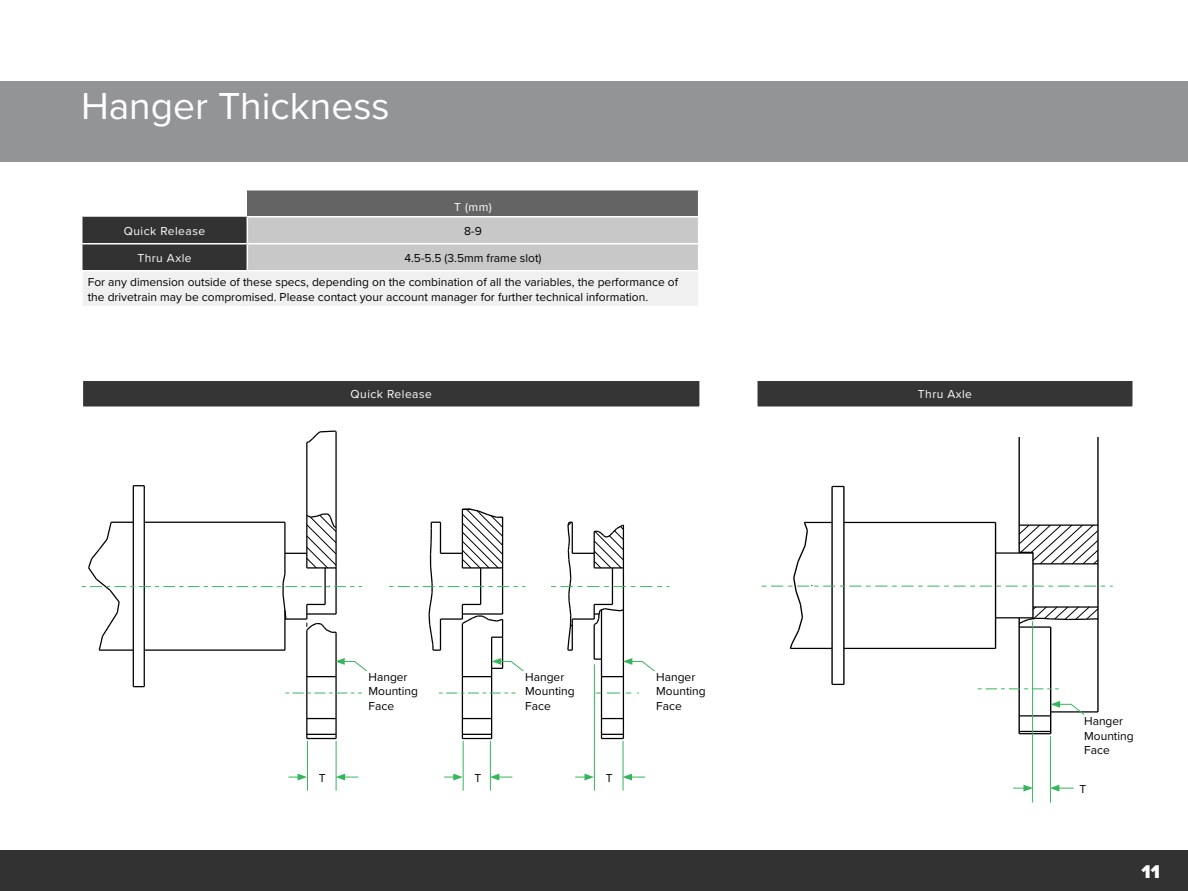
<style>
.page{position:relative;width:1188px;height:891px;background:#fff}
.page>*{position:absolute;margin:0;border:0;box-sizing:border-box;transform-origin:0 0}
.t1{font:39px "Proxima Nova";color:#fff}
.t2{font:900 19.2px "Proxima Nova";color:#fff}
.t3{font:12px/14.4px "Proxima Nova";color:#000}
.t4{font:12px "Proxima Nova";letter-spacing:.04em;color:#fff}
</style>
<div class="page">
<div style="left:0;top:850px;width:1188px;height:41px;background:#323232"></div>
<div style="left:0;top:81px;width:1188px;height:81px;background:#929495"></div>
<div style="left:82px;top:271px;width:617px;height:36px;background:#f0f0f0"></div>
<hr style="left:81px;top:270px;width:166px;height:2px;background:#fff">
<hr style="left:247px;top:270px;width:452px;height:2px;background:#fff">
<hr style="left:81px;top:306px;width:166px;height:1px;background:#fff">
<hr style="left:247px;top:306px;width:452px;height:1px;background:#fff">
<svg style="left:81px;top:190px;width:618px;height:81px;background:#9f9f9f"></svg>
<hr style="left:698px;top:272px;width:1px;height:34px;background:#fff">
<hr style="left:1019px;top:733px;width:32px;height:1px;background:#000">
<hr style="left:1019px;top:731px;width:32px;height:1px;background:#000">
<hr style="left:1019px;top:715px;width:32px;height:2px;background:#000">
<hr style="left:1051px;top:711px;width:47px;height:2px;background:#000">
<hr style="left:831px;top:486px;width:2px;height:198px;background:#000">
<hr style="left:843px;top:486px;width:2px;height:198px;background:#000">
<svg style="left:832px;top:684px;width:12px;height:1px"></svg>
<hr style="left:1019px;top:618px;width:1px;height:116px;background:#000">
<hr style="left:1019px;top:438px;width:1px;height:115px;background:#000">
<hr style="left:1050px;top:627px;width:1px;height:107px;background:#000">
<svg style="left:832px;top:486px;width:12px;height:1px"></svg>
<hr style="left:1097px;top:438px;width:2px;height:274px;background:#000">
<div style="left:82px;top:380px;width:618px;height:27px;background:#353535"></div>
<div style="left:82px;top:380px;width:619px;height:28px;border:2px solid #fff"></div>
<div style="left:757px;top:380px;width:376px;height:27px;background:#353535"></div>
<div style="left:756px;top:380px;width:378px;height:28px;border:2px solid #fff"></div>
<svg style="left:762px;top:521px;width:351px;height:129px"></svg>
<svg style="left:978px;top:688px;width:81px;height:1px"></svg>
<hr style="left:1032px;top:621px;width:1px;height:182px;background:#37b55c">
<hr style="left:1050px;top:736px;width:1px;height:67px;background:#37b55c">
<svg style="left:1013px;top:785px;width:20px;height:7px"></svg>
<svg style="left:1050px;top:785px;width:24px;height:7px"></svg>
<svg style="left:307px;top:734px;width:28px;height:5px"></svg>
<svg style="left:307px;top:718px;width:28px;height:1px"></svg>
<hr style="left:133px;top:486px;width:1px;height:201px;background:#000">
<hr style="left:144px;top:486px;width:1px;height:201px;background:#000">
<hr style="left:306px;top:630px;width:1px;height:109px;background:#000">
<hr style="left:306px;top:442px;width:1px;height:126px;background:#000">
<hr style="left:335px;top:632px;width:2px;height:107px;background:#000">
<hr style="left:335px;top:432px;width:2px;height:182px;background:#000">
<svg style="left:307px;top:430px;width:30px;height:14px"></svg>
<hr style="left:462px;top:738px;width:30px;height:1px;background:#000">
<hr style="left:462px;top:734px;width:30px;height:1px;background:#000">
<hr style="left:462px;top:718px;width:30px;height:1px;background:#000">
<hr style="left:462px;top:676px;width:30px;height:1px;background:#000">
<hr style="left:462px;top:624px;width:1px;height:115px;background:#000">
<hr style="left:491px;top:637px;width:1px;height:102px;background:#000">
<hr style="left:502px;top:619px;width:1px;height:49px;background:#000">
<svg style="left:602px;top:734px;width:21px;height:5px"></svg>
<svg style="left:602px;top:718px;width:21px;height:1px"></svg>
<hr style="left:594px;top:625px;width:1px;height:34px;background:#000">
<hr style="left:601px;top:610px;width:1px;height:129px;background:#000">
<hr style="left:623px;top:525px;width:1px;height:214px;background:#000">
<svg style="left:82px;top:512px;width:280px;height:140px"></svg>
<svg style="left:389px;top:508px;width:136px;height:143px"></svg>
<svg style="left:439px;top:693px;width:76px;height:1px"></svg>
<svg style="left:596px;top:693px;width:43px;height:1px"></svg>
<svg style="left:286px;top:693px;width:76px;height:1px"></svg>
<svg style="left:551px;top:521px;width:118px;height:130px"></svg>
<hr style="left:307px;top:741px;width:1px;height:50px;background:#37b55c">
<hr style="left:463px;top:741px;width:1px;height:50px;background:#37b55c">
<hr style="left:594px;top:664px;width:1px;height:127px;background:#37b55c">
<hr style="left:336px;top:741px;width:1px;height:50px;background:#37b55c">
<hr style="left:490px;top:741px;width:1px;height:50px;background:#37b55c">
<hr style="left:623px;top:741px;width:1px;height:50px;background:#37b55c">
<svg style="left:288px;top:774px;width:19px;height:7px"></svg>
<svg style="left:444px;top:774px;width:19px;height:7px"></svg>
<svg style="left:575px;top:774px;width:19px;height:7px"></svg>
<svg style="left:336px;top:774px;width:22px;height:7px"></svg>
<svg style="left:490px;top:774px;width:22px;height:7px"></svg>
<svg style="left:623px;top:774px;width:22px;height:7px"></svg>
<svg style="left:307px;top:658px;width:60px;height:19px"></svg>
<svg style="left:492px;top:658px;width:32px;height:14px"></svg>
<svg style="left:594px;top:658px;width:61px;height:19px"></svg>
<svg style="left:1051px;top:701px;width:34px;height:15px"></svg>
<h1 class="t1" style="left:81px;top:76px;width:310px">Hanger Thickness</h1>
<p class="t4" style="left:454px;top:198px;width:39px">T (mm)</p>
<p class="t4" style="left:124px;top:222px;width:83px">Quick Release</p>
<p class="t3" style="left:464px;top:223px;width:19px">8-9</p>
<p class="t4" style="left:137px;top:249px;width:56px">Thru Axle</p>
<p class="t3" style="left:88px;top:245px;width:592px;line-height:24.3px;text-indent:317px">4.5-5.5 (3.5mm frame slot)<br>For any dimension outside of these specs, depending on the combination of all the variables, the performance of</p>
<p class="t3" style="left:88px;top:289px;width:562px">the drivetrain may be compromised. Please contact your account manager for further technical information.</p>
<p class="t4" style="left:351px;top:386px;width:83px">Quick Release</p>
<p class="t4" style="left:918px;top:386px;width:56px">Thru Axle</p>
<p class="t3" style="left:369px;top:669px;width:51px">Hanger<br>Mounting<br>Face</p>
<p class="t3" style="left:525px;top:669px;width:51px">Hanger<br>Mounting<br>Face</p>
<p class="t3" style="left:656px;top:669px;width:51px">Hanger<br>Mounting<br>Face</p>
<p class="t3" style="left:319px;top:770px;width:8px">T</p>
<p class="t3" style="left:474px;top:770px;width:8px">T</p>
<p class="t3" style="left:606px;top:770px;width:8px">T</p>
<p class="t3" style="left:1084px;top:714px;width:51px">Hanger<br>Mounting<br>Face</p>
<p class="t3" style="left:1079px;top:781px;width:8px">T</p>
<h2 class="t2" style="left:1142px;top:857px;width:20px">11</h2>
</div>
